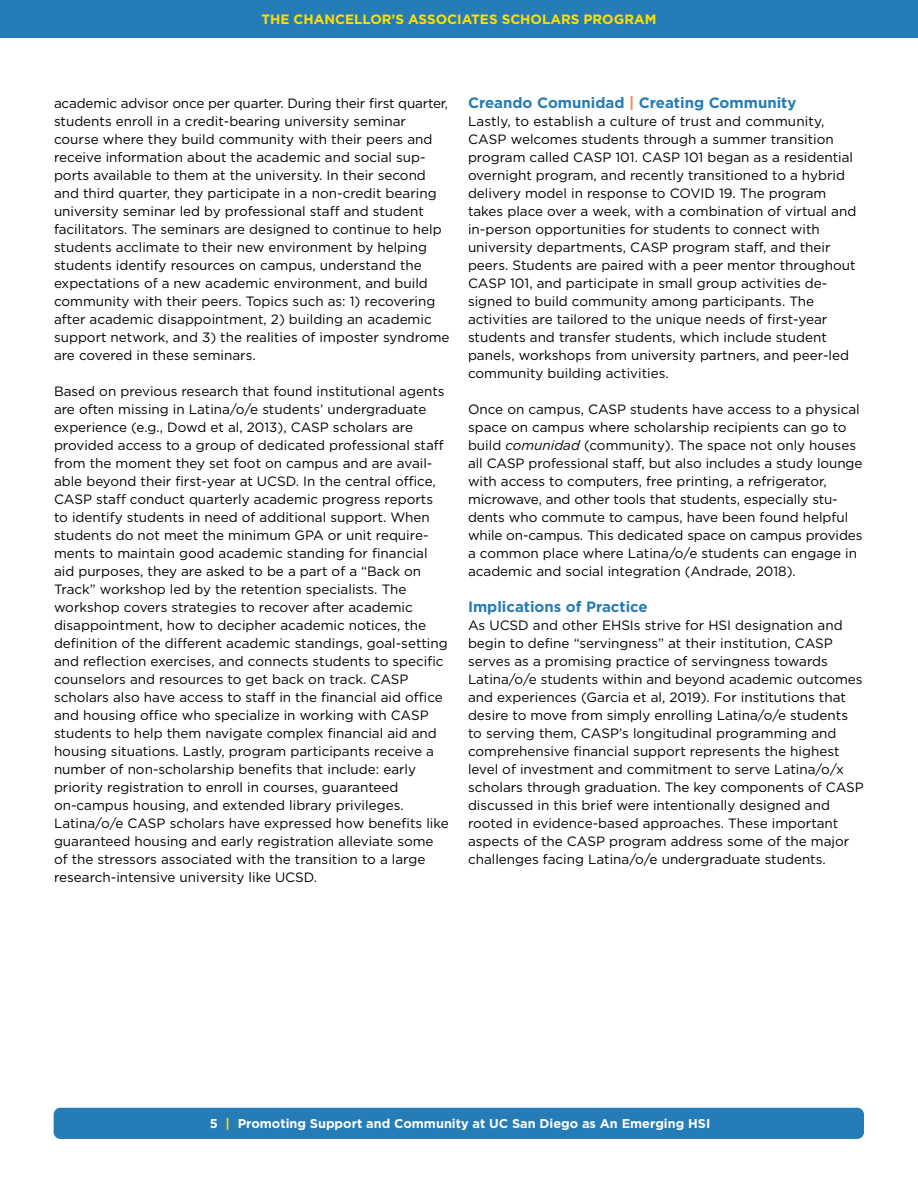
<style>
.page{position:relative;width:918px;height:1188px;background:#fff}
.page>*{position:absolute;margin:0;border:0;box-sizing:border-box;transform-origin:0 0}
.t1{font:700 15px "Gotham";color:#267cb6}
.t2{font:13.5px/18px "Gotham";color:#000}
.t3{font:700 13.5px "Gotham";color:#ffdf00}
.t4{font:700 12.75px "Gotham";color:#fff}
.s1{color:#f68648}
.s2{font-style:italic}
.s3{color:#ffdf00}
</style>
<div class="page">
<div style="left:54px;top:1108px;width:810px;height:31px;background:#267cb6;border-radius:7px"></div>
<div style="left:0;top:0;width:918px;height:38px;background:#267cb6"></div>
<p class="t3" style="left:262px;top:11px;width:396px">THE CHANCELLOR’S ASSOCIATES SCHOLARS PROGRAM</p>
<p class="t2" style="left:54px;top:94px;width:397px">academic advisor once per quarter. During their first quarter, students enroll in a credit-bearing university seminar course where they build community with their peers and receive information about the academic and social sup&shy;ports available to them at the university. In their second and third quarter, they participate in a non-credit bearing university seminar led by professional staff and student facilitators. The seminars are designed to continue to help students acclimate to their new environment by helping students identify resources on campus, understand the expectations of a new academic environment, and build community with their peers. Topics such as: 1) recovering after academic disappointment, 2) building an academic support network, and 3) the realities of imposter syndrome are covered in these seminars.</p>
<p class="t2" style="left:54px;top:382px;width:396px">Based on previous research that found institutional agents are often missing in Latina/o/e students’ undergraduate experience (e.g., Dowd et al, 2013), CASP scholars are provided access to a group of dedicated professional staff from the moment they set foot on campus and are avail&shy;able beyond their first-year at UCSD. In the central office, CASP staff conduct quarterly academic progress reports to identify students in need of additional support. When students do not meet the minimum GPA or unit require&shy;ments to maintain good academic standing for financial aid purposes, they are asked to be a part of a “Back on Track” workshop led by the retention specialists. The workshop covers strategies to recover after academic disappointment, how to decipher academic notices, the definition of the different academic standings, goal-setting and reflection exercises, and connects students to specific counselors and resources to get back on track. CASP scholars also have access to staff in the financial aid office and housing office who specialize in working with CASP students to help them navigate complex financial aid and housing situations. Lastly, program participants receive a number of non-scholarship benefits that include: early priority registration to enroll in courses, guaranteed on-campus housing, and extended library privileges.<br>Latina/o/e CASP scholars have expressed how benefits like guaranteed housing and early registration alleviate some of the stressors associated with the transition to a large research-intensive university like UCSD.</p>
<p class="t1" style="left:468px;top:93px;width:330px">Creando Comunidad <span class="s1">|</span> Creating Community</p>
<p class="t2" style="left:468px;top:112px;width:390px">Lastly, to establish a culture of trust and community, CASP welcomes students through a summer transition program called CASP 101. CASP 101 began as a residential overnight program, and recently transitioned to a hybrid delivery model in response to COVID 19. The program takes place over a week, with a combination of virtual and in-person opportunities for students to connect with university departments, CASP program staff, and their peers. Students are paired with a peer mentor throughout CASP 101, and participate in small group activities de&shy;signed to build community among participants. The activities are tailored to the unique needs of first-year students and transfer students, which include student panels, workshops from university partners, and peer-led community building activities.</p>
<p class="t2" style="left:468px;top:400px;width:396px">Once on campus, CASP students have access to a physical space on campus where scholarship recipients can go to build <span class="s2">comunidad</span> (community). The space not only houses all CASP professional staff, but also includes a study lounge with access to computers, free printing, a refrigerator, microwave, and other tools that students, especially stu&shy;dents who commute to campus, have been found helpful while on-campus. This dedicated space on campus provides a common place where Latina/o/e students can engage in academic and social integration (Andrade, 2018).</p>
<p class="t1" style="left:468px;top:597px;width:181px">Implications of Practice</p>
<p class="t2" style="left:468px;top:616px;width:397px">As UCSD and other EHSIs strive for HSI designation and begin to define “servingness” at their institution, CASP serves as a promising practice of servingness towards Latina/o/e students within and beyond academic outcomes and experiences (Garcia et al, 2019). For institutions that desire to move from simply enrolling Latina/o/e students to serving them, CASP’s longitudinal programming and comprehensive financial support represents the highest level of investment and commitment to serve Latina/o/x scholars through graduation. The key components of CASP discussed in this brief were intentionally designed and rooted in evidence-based approaches. These important aspects of the CASP program address some of the major challenges facing Latina/o/e undergraduate students.</p>
<p class="t4" style="left:210px;top:1115px;width:502px">5 <span class="s3">|</span> Promoting Support and Community at UC San Diego as An Emerging HSI</p>
</div>
